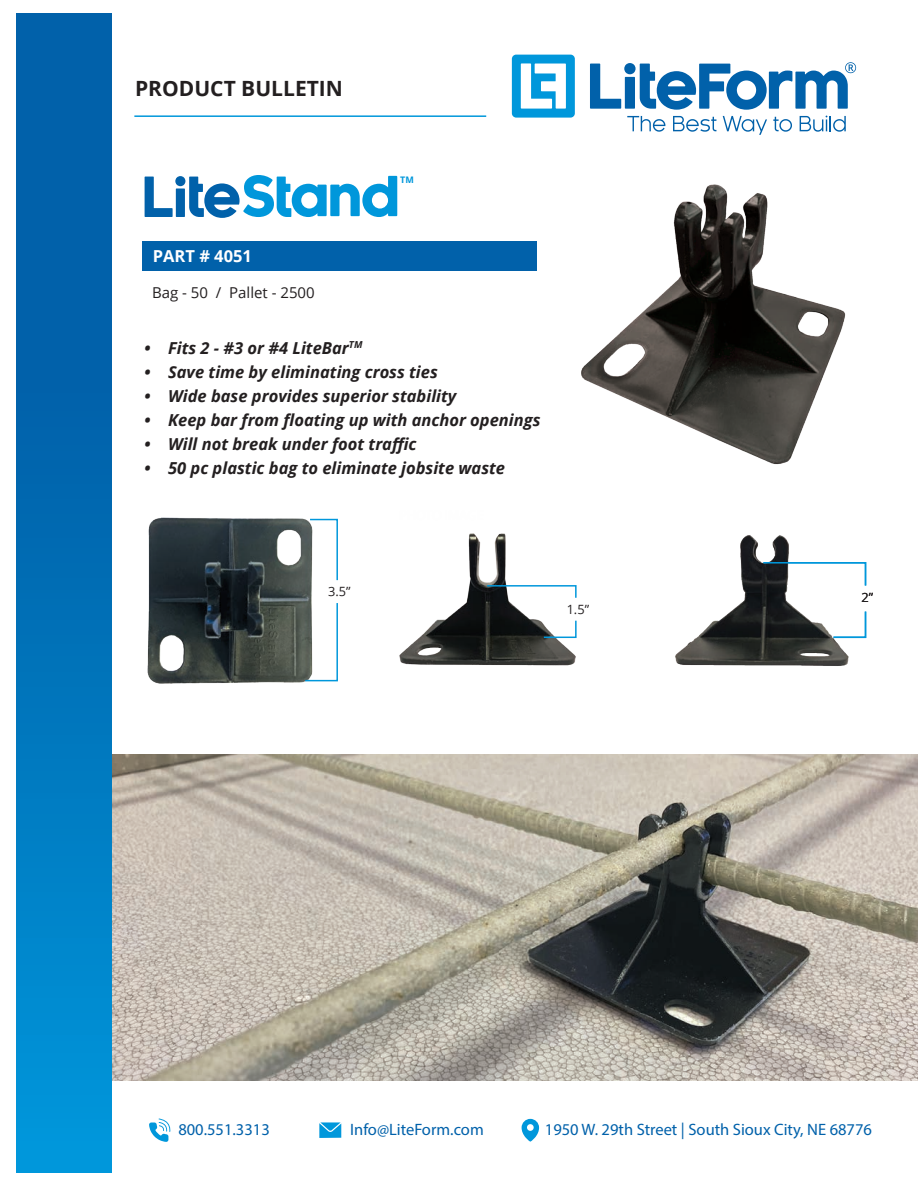
<style>
.page{position:relative;width:918px;height:1188px;background:#fff}
.page>*{position:absolute;margin:0;border:0;box-sizing:border-box;transform-origin:0 0}
.t1{font:700 21px "Open Sans";color:#231f20}
.t2{font:italic 700 16.5px "Open Sans";color:#231f20}
.t3{font:16.5px "Myriad Pro";color:#0161aa}
.t4{font:700 16.5px "Open Sans";color:#fff}
.t5{font:15px "Open Sans";color:#231f20}
.t6{font:12.75px "Open Sans";color:#231f20}
.t7{font:700 9px "Open Sans";color:#0097db}
</style>
<div class="page">
<img style="left:111px;top:755px;width:807px;height:325px">
<div style="left:512px;top:55px;width:63px;height:63px;background:#0097db;border-radius:4px"></div>
<svg style="left:521px;top:63px;width:45px;height:46px"></svg>
<svg style="left:590px;top:62px;width:266px;height:48px"></svg>
<div style="left:16px;top:14px;width:95px;height:1158px;background:linear-gradient(to bottom,#01559f,#0091d5)"></div>
<svg style="left:522px;top:1119px;width:17px;height:23px"></svg>
<svg style="left:319px;top:1122px;width:22px;height:16px"></svg>
<svg style="left:149px;top:1119px;width:22px;height:23px"></svg>
<hr style="left:134px;top:115px;width:352px;height:2px;background:#0097db">
<svg style="left:145px;top:175px;width:252px;height:43px"></svg>
<img style="left:568px;top:114px;width:278px;height:351px">
<div style="left:142px;top:241px;width:394px;height:29px;background:#0161aa"></div>
<img style="left:399px;top:533px;width:177px;height:133px">
<svg style="left:486px;top:584px;width:91px;height:15px"></svg>
<svg style="left:542px;top:619px;width:35px;height:20px"></svg>
<img style="left:675px;top:535px;width:174px;height:131px">
<svg style="left:762px;top:561px;width:105px;height:26px"></svg>
<svg style="left:832px;top:610px;width:35px;height:29px"></svg>
<img style="left:147px;top:517px;width:165px;height:167px">
<svg style="left:309px;top:518px;width:29px;height:64px"></svg>
<svg style="left:304px;top:602px;width:34px;height:80px"></svg>
<p class="t1" style="left:135px;top:74px;width:209px">PRODUCT BULLETIN</p>
<p class="t4" style="left:153px;top:244px;width:101px">PART # 4051</p>
<p class="t5" style="left:152px;top:282px;width:164px">Bag - 50 / Pallet - 2500</p>
<p class="t7" style="left:400px;top:173px;width:15px">TM</p>
<p class="t2" style="left:145px;top:336px;width:219px">• Fits 2 - #3 or #4 LiteBar<sup>TM</sup></p>
<p class="t2" style="left:145px;top:360px;width:295px">• Save time by eliminating cross ties</p>
<p class="t2" style="left:145px;top:384px;width:313px">• Wide base provides superior stability</p>
<p class="t2" style="left:145px;top:408px;width:397px">• Keep bar from floating up with anchor openings</p>
<p class="t2" style="left:145px;top:432px;width:273px">• Will not break under foot traffic</p>
<p class="t2" style="left:145px;top:456px;width:362px">• 50 pc plastic bag to eliminate jobsite waste</p>
<p class="t6" style="left:328px;top:583px;width:24px">3.5”</p>
<p class="t6" style="left:567px;top:601px;width:24px">1.5”</p>
<p class="t6" style="left:862px;top:588px;width:13px">2”</p>
<p class="t3" style="left:178px;top:1119px;width:93px">800.551.3313</p>
<p class="t3" style="left:350px;top:1119px;width:135px">Info@LiteForm.com</p>
<p class="t3" style="left:545px;top:1119px;width:329px">1950 W. 29th Street | South Sioux City, NE 68776</p>
</div>
